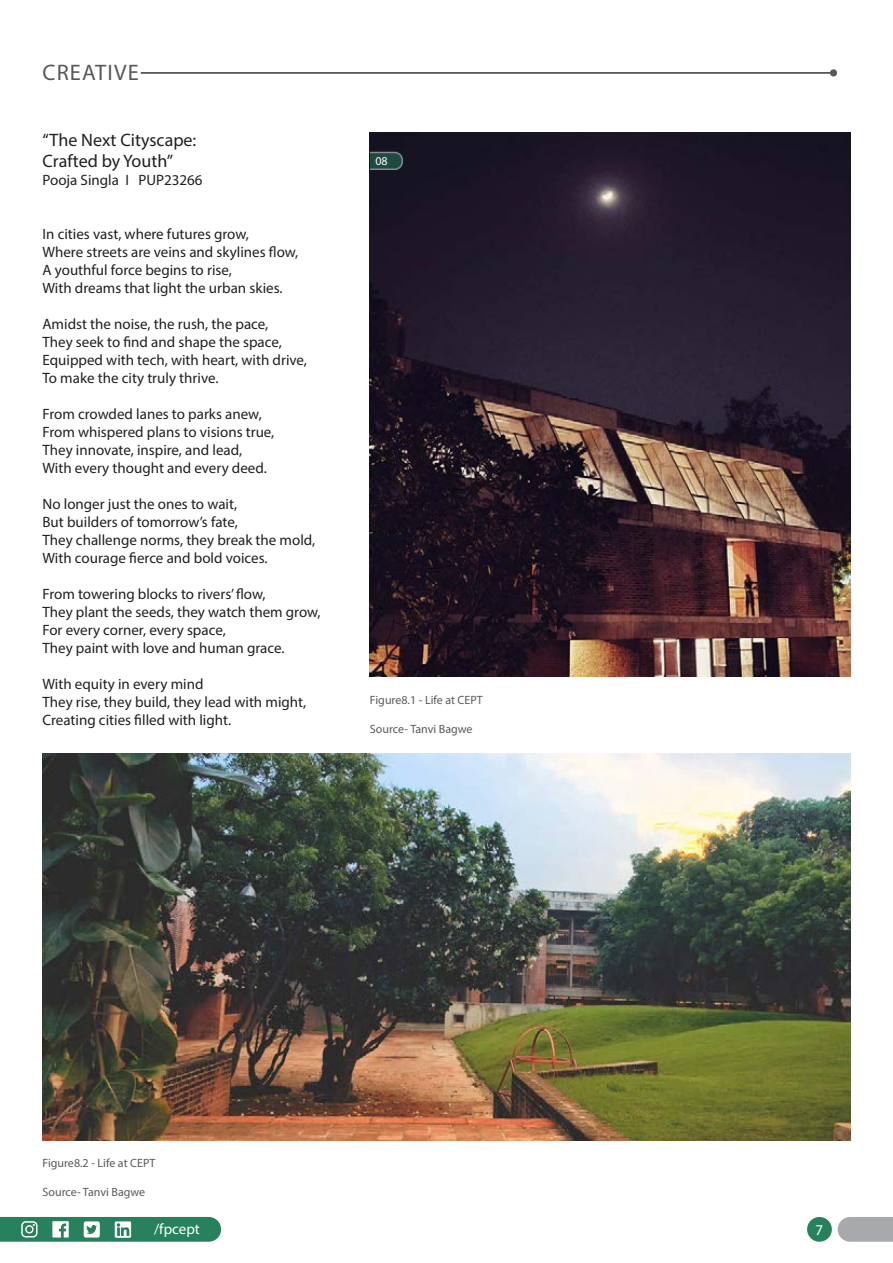
<style>
.page{position:relative;width:893px;height:1263px;background:#fff}
.page>*{position:absolute;margin:0;border:0;box-sizing:border-box;transform-origin:0 0}
.t1{font:22.5px "Myriad Pro";letter-spacing:.05em;color:#58595b}
.t2{font:18px "Myriad Pro";color:#231f20}
.t3{font:15px "Myriad Pro";color:#231f20}
.t4{font:15px "Myriad Pro";color:#fff}
.t5{font:12px "Myriad Pro";color:#575a5c}
.t6{font:12px "Myriad Pro";color:#fff}
</style>
<div class="page">
<svg style="left:838px;top:1217px;width:55px;height:25px"></svg>
<svg style="left:0;top:1217px;width:221px;height:25px;background:#479375"></svg>
<div style="left:807px;top:1217px;width:25px;height:25px;background:#27815d;border-radius:50%"></div>
<hr style="left:141px;top:72px;width:692px;height:2px;background:#58595b">
<div style="left:830px;top:69px;width:7px;height:8px;background:#58595b;border-radius:50%"></div>
<img style="left:370px;top:132px;width:480px;height:545px">
<img style="left:43px;top:754px;width:807px;height:386px">
<svg style="left:369px;top:151px;width:35px;height:20px"></svg>
<p class="t1" style="left:43px;top:58px;width:98px">CREATIVE</p>
<p class="t2" style="left:43px;top:129px;width:155px">“The Next Cityscape:</p>
<p class="t2" style="left:43px;top:150px;width:132px">Crafted by Youth”</p>
<p class="t3" style="left:43px;top:171px;width:162px">Pooja Singla I PUP23266</p>
<p class="t3" style="left:43px;top:225px;width:208px">In cities vast, where futures grow,</p>
<p class="t3" style="left:43px;top:243px;width:257px">Where streets are veins and skylines flow,</p>
<p class="t3" style="left:43px;top:261px;width:191px">A youthful force begins to rise,</p>
<p class="t3" style="left:43px;top:279px;width:242px">With dreams that light the urban skies.</p>
<p class="t3" style="left:43px;top:315px;width:227px">Amidst the noise, the rush, the pace,</p>
<p class="t3" style="left:43px;top:333px;width:241px">They seek to find and shape the space,</p>
<p class="t3" style="left:43px;top:351px;width:266px">Equipped with tech, with heart, with drive,</p>
<p class="t3" style="left:43px;top:369px;width:178px">To make the city truly thrive.</p>
<p class="t3" style="left:43px;top:405px;width:221px">From crowded lanes to parks anew,</p>
<p class="t3" style="left:43px;top:423px;width:233px">From whispered plans to visions true,</p>
<p class="t3" style="left:43px;top:441px;width:201px">They innovate, inspire, and lead,</p>
<p class="t3" style="left:43px;top:459px;width:226px">With every thought and every deed.</p>
<p class="t3" style="left:43px;top:495px;width:196px">No longer just the ones to wait,</p>
<p class="t3" style="left:43px;top:513px;width:197px">But builders of tomorrow’s fate,</p>
<p class="t3" style="left:43px;top:531px;width:274px">They challenge norms, they break the mold,</p>
<p class="t3" style="left:43px;top:549px;width:227px">With courage fierce and bold voices.</p>
<p class="t3" style="left:43px;top:585px;width:225px">From towering blocks to rivers’ flow,</p>
<p class="t3" style="left:43px;top:603px;width:280px">They plant the seeds, they watch them grow,</p>
<p class="t3" style="left:43px;top:621px;width:185px">For every corner, every space,</p>
<p class="t3" style="left:43px;top:639px;width:244px">They paint with love and human grace.</p>
<p class="t3" style="left:43px;top:675px;width:162px">With equity in every mind</p>
<p class="t3" style="left:43px;top:693px;width:265px">They rise, they build, they lead with might,</p>
<p class="t3" style="left:43px;top:711px;width:190px">Creating cities filled with light.</p>
<p class="t6" style="left:375px;top:153px;width:14px">08</p>
<p class="t5" style="left:370px;top:692px;width:114px">Figure8.1 - Life at CEPT</p>
<p class="t5" style="left:370px;top:721px;width:104px">Source- Tanvi Bagwe</p>
<p class="t5" style="left:43px;top:1155px;width:114px">Figure8.2 - Life at CEPT</p>
<p class="t5" style="left:43px;top:1184px;width:104px">Source- Tanvi Bagwe</p>
<p class="t4" style="left:154px;top:1220px;width:47px">/fpcept</p>
<p class="t4" style="left:816px;top:1221px;width:9px">7</p>
</div>
